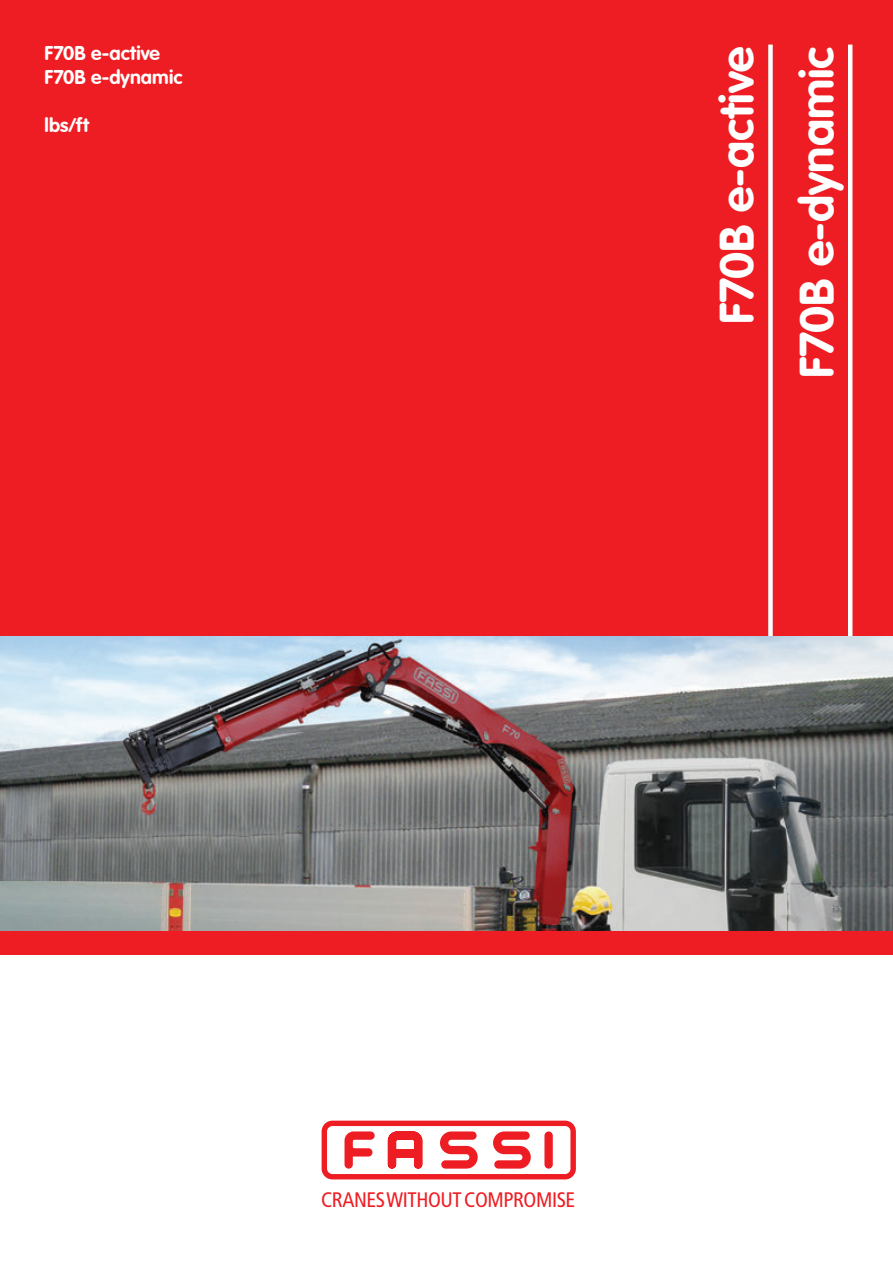
<style>
.page{position:relative;width:893px;height:1264px;background:#fff}
.page>*{position:absolute;margin:0;border:0;box-sizing:border-box;transform-origin:0 0}
.t1{font:700 47.25px/79.7px "VAG Rounded";color:#fff;text-align:right}
.t2{font:condensed 21px "Frutiger";letter-spacing:-.02em;color:#ee1d23}
.t3{font:700 19.5px/24px "VAG Rounded";letter-spacing:.005em;color:#fff}
</style>
<div class="page">
<div style="left:0;top:0;width:892px;height:954px;background:#ee1d23"></div>
<hr style="left:848px;top:45px;width:4px;height:591px;background:#fff">
<svg style="left:768px;top:45px;width:4px;height:591px;background:#fef2f2"></svg>
<img style="left:0;top:637px;width:892px;height:293px">
<svg style="left:321px;top:1120px;width:255px;height:59px"></svg>
<p class="t3" style="left:45px;top:41px;width:139px">F70B e-active<br>F70B e-dynamic</p>
<p class="t3" style="left:45px;top:113px;width:46px">lbs/ft</p>
<h1 class="t1" style="left:697px;top:378px;width:333px;rotate:-90deg">F70B e-active<br>F70B e-dynamic</h1>
<p class="t2" style="left:321px;top:1187px;width:256px">CRANES WITHOUT COMPROMISE</p>
</div>
